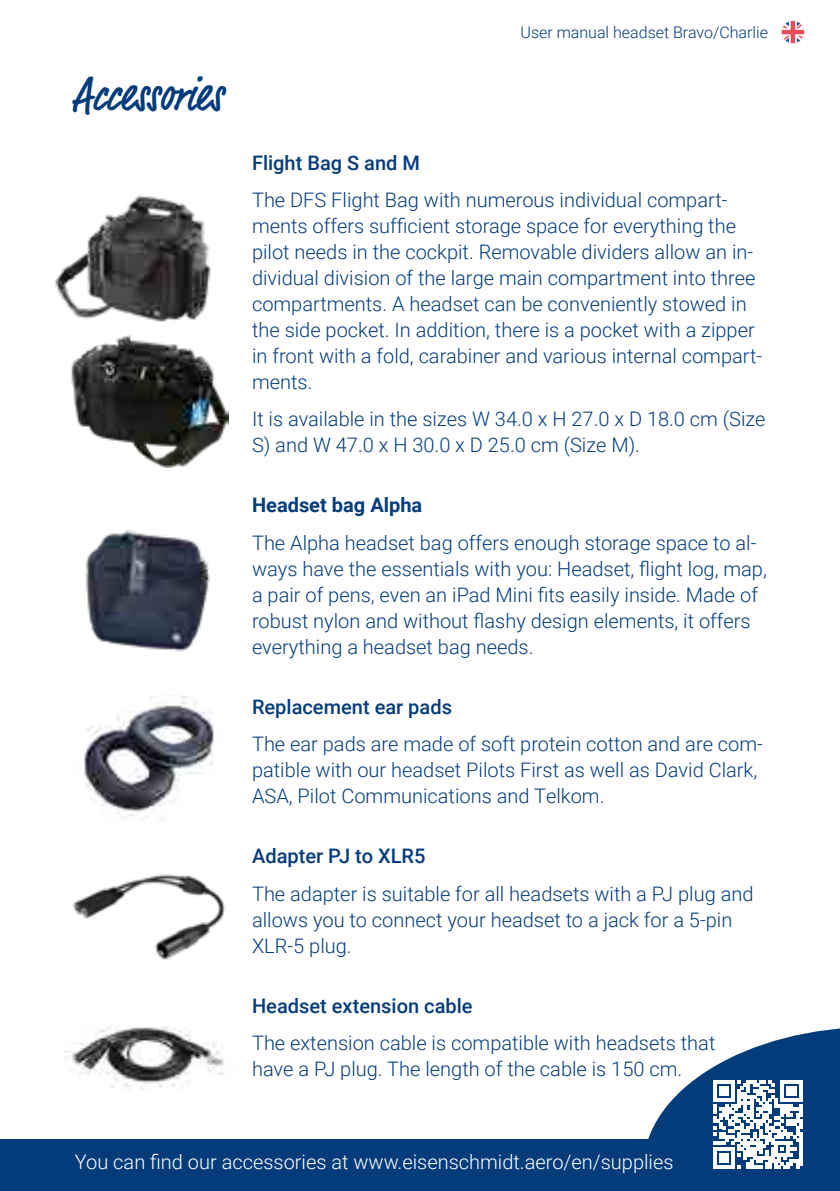
<style>
.page{position:relative;width:840px;height:1191px;background:#fff}
.page>*{position:absolute;margin:0;border:0;box-sizing:border-box;transform-origin:0 0}
.t1{font:500 condensed 48px "Market Pro";color:#043c7b}
.t2{font:300 20px/26px "Roboto";color:#043c7b}
.t3{font:500 20px "Roboto";color:#043c7b}
.t4{font:300 20px "Roboto";color:#fff}
.t5{font:700 20px "Roboto";color:#043c7b}
.t6{font:300 16px "Roboto";color:#043c7b}
</style>
<div class="page">
<div style="left:0;top:1140px;width:839px;height:51px;background:#043c7b"></div>
<img style="left:72px;top:874px;width:153px;height:86px">
<img style="left:55px;top:195px;width:156px;height:127px">
<img style="left:71px;top:335px;width:157px;height:133px">
<img style="left:85px;top:529px;width:126px;height:123px">
<img style="left:64px;top:1026px;width:160px;height:65px">
<img style="left:84px;top:696px;width:130px;height:123px">
<svg style="left:642px;top:1028px;width:197px;height:141px"></svg>
<hr style="left:798px;top:1132px;width:3px;height:33px;background:#fff">
<h1 class="t1" style="left:72px;top:62px;width:152px">Accessories</h1>
<p class="t6" style="left:520px;top:21px;width:249px">User manual headset Bravo/Charlie</p>
<p class="t3" style="left:252px;top:148px;width:169px">Flight Bag S and M</p>
<p class="t2" style="left:252px;top:186px;width:511px">The DFS Flight Bag with numerous individual compart&shy;ments offers sufficient storage space for everything the pilot needs in the cockpit. Removable dividers allow an in&shy;dividual division of the large main compartment into three compartments. A headset can be conveniently stowed in the side pocket. In addition, there is a pocket with a zipper in front with a fold, carabiner and various internal compart&shy;ments.</p>
<p class="t2" style="left:252px;top:405px;width:515px">It is available in the sizes W 34.0 x H 27.0 x D 18.0 cm (Size<br>S) and W 47.0 x H 30.0 x D 25.0 cm (Size M).</p>
<p class="t5" style="left:252px;top:491px;width:172px">Headset bag Alpha</p>
<p class="t2" style="left:252px;top:529px;width:516px">The Alpha headset bag offers enough storage space to al&shy;ways have the essentials with you: Headset, flight log, map, a pair of pens, even an iPad Mini fits easily inside. Made of robust nylon and without flashy design elements, it offers everything a headset bag needs.</p>
<p class="t3" style="left:252px;top:692px;width:201px">Replacement ear pads</p>
<p class="t2" style="left:252px;top:730px;width:512px">The ear pads are made of soft protein cotton and are com&shy;patible with our headset Pilots First as well as David Clark,<br>ASA, Pilot Communications and Telkom.</p>
<p class="t3" style="left:252px;top:842px;width:175px">Adapter PJ to XLR5</p>
<p class="t2" style="left:252px;top:879px;width:502px">The adapter is suitable for all headsets with a PJ plug and allows you to connect your headset to a jack for a 5-pin<br>XLR-5 plug.</p>
<p class="t3" style="left:252px;top:991px;width:222px">Headset extension cable</p>
<p class="t2" style="left:252px;top:1029px;width:464px">The extension cable is compatible with headsets that have a PJ plug. The length of the cable is 150 cm.</p>
<p class="t4" style="left:75px;top:1148px;width:600px">You can find our accessories at www.eisenschmidt.aero/en/supplies</p>
</div>
